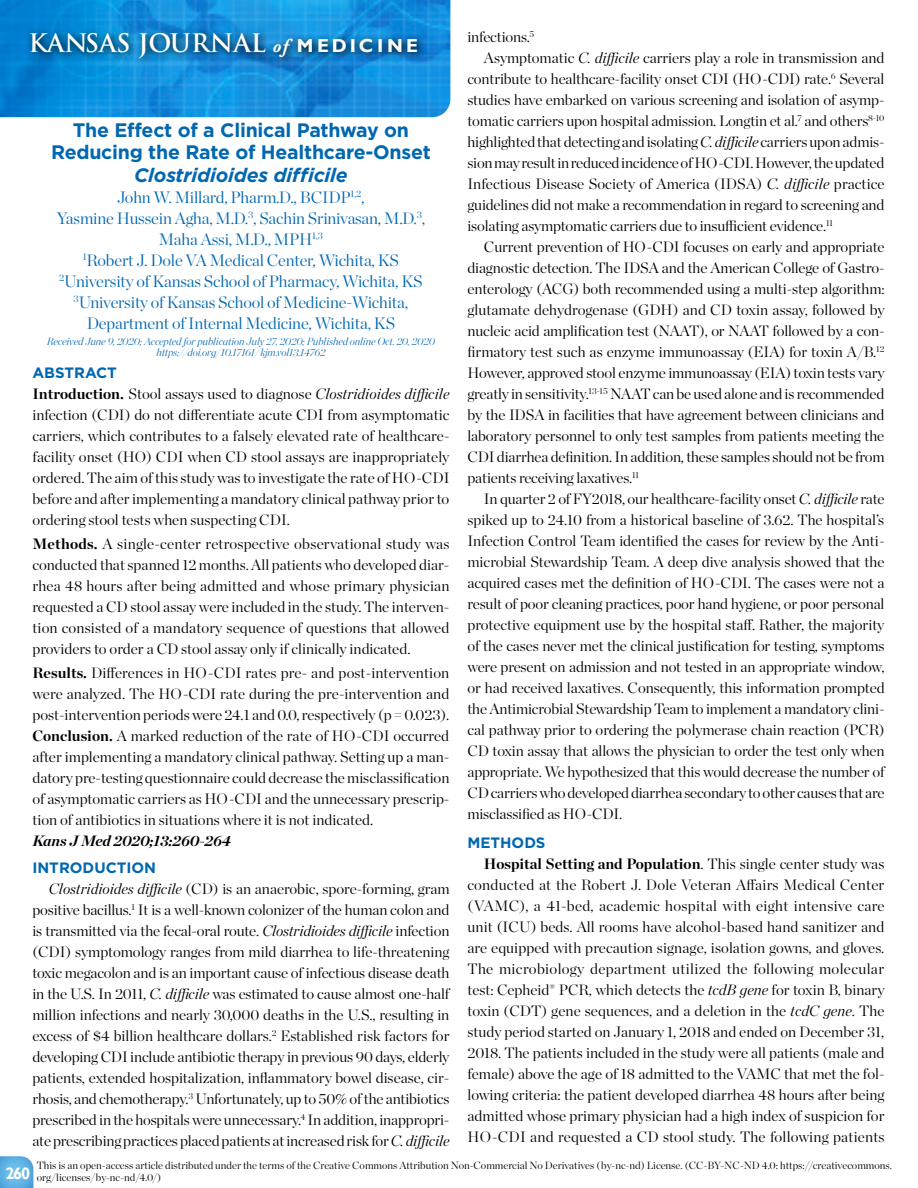
<style>
.page{position:relative;width:918px;height:1188px;background:#fff}
.page>*{position:absolute;margin:0;border:0;box-sizing:border-box;transform-origin:0 0}
.t1{font:700 24.9px "Trajan Pro";color:#fff}
.t2{font:700 19.5px/22.5px "Gotham";letter-spacing:-.01em;color:#0067b1;text-align:center}
.t3{font:italic 700 19.5px "Gotham";letter-spacing:-.01em;color:#0067b1}
.t4{font:300 16.5px/21px "Chronicle Display";letter-spacing:-.01em;color:#0067b1;text-align:center}
.t5{font:700 16.5px "Gill Sans";color:#fff}
.t6{font:300 15px/21px "Chronicle Display";letter-spacing:-.01em;color:#000;text-align:justify}
.t7{font:700 15px "Gotham";color:#0067b1}
.t8{font:italic 700 15px "Chronicle Display";color:#000}
.Article_Heading{font:300 10.5px/12px "Chronicle Display";color:#000}
.t9{font:italic 200 10.5px/10.5px "Chronicle Display";letter-spacing:-.01em;color:#0067b1;text-align:center}
.s1{font-style:italic}
.s2{font-weight:700}
.s3{font-family:"Adobe Garamond Pro";font-style:italic;font-size:18.75px}
.s4{font-family:"Gill Sans";font-size:18.75px}
</style>
<div class="page">
<img style="left:0;top:0;width:450px;height:117px">
<svg style="left:0;top:1156px;width:34px;height:32px"></svg>
<svg style="left:26px;top:27px;width:402px;height:41px;background:#107abd"></svg>
<p class="t6" style="left:467px;top:25px;width:68px">infections.<sup>5</sup></p>
<p class="t6" style="left:484px;top:46px;width:402px">Asymptomatic <span class="s1">C. difficile</span> carriers play a role in transmission and</p>
<p class="t6" style="left:467px;top:67px;width:419px">contribute to healthcare-facility onset CDI (HO-CDI) rate.<sup>6</sup> Several</p>
<p class="t6" style="left:467px;top:88px;width:419px">studies have embarked on various screening and isolation of asymp-</p>
<p class="t6" style="left:467px;top:109px;width:419px">tomatic carriers upon hospital admission. Longtin et al.<sup>7</sup> and others<sup>8-10</sup></p>
<p class="t6" style="left:467px;top:130px;width:419px">highlighted that detecting and isolating <span class="s1">C. difficile</span> carriers upon admis-</p>
<p class="t6" style="left:467px;top:151px;width:418px">sion may result in reduced incidence of HO-CDI. However, the updated</p>
<p class="t6" style="left:467px;top:172px;width:419px">Infectious Disease Society of America (IDSA) <span class="s1">C. difficile</span> practice</p>
<p class="t6" style="left:467px;top:193px;width:419px">guidelines did not make a recommendation in regard to screening and</p>
<p class="t6" style="left:467px;top:214px;width:367px">isolating asymptomatic carriers due to insufficient evidence.<sup>11</sup></p>
<p class="t6" style="left:484px;top:235px;width:402px">Current prevention of HO-CDI focuses on early and appropriate</p>
<p class="t6" style="left:467px;top:256px;width:419px">diagnostic detection. The IDSA and the American College of Gastro-</p>
<p class="t6" style="left:467px;top:277px;width:419px">enterology (ACG) both recommended using a multi-step algorithm:</p>
<p class="t6" style="left:467px;top:298px;width:419px">glutamate dehydrogenase (GDH) and CD toxin assay, followed by</p>
<p class="t6" style="left:467px;top:319px;width:419px">nucleic acid amplification test (NAAT), or NAAT followed by a con-</p>
<p class="t6" style="left:467px;top:340px;width:419px">firmatory test such as enzyme immunoassay (EIA) for toxin A/B.<sup>12</sup></p>
<p class="t6" style="left:467px;top:361px;width:419px">However, approved stool enzyme immunoassay (EIA) toxin tests vary</p>
<p class="t6" style="left:467px;top:382px;width:419px">greatly in sensitivity.<sup>13-15</sup> NAAT can be used alone and is recommended</p>
<p class="t6" style="left:467px;top:403px;width:419px">by the IDSA in facilities that have agreement between clinicians and</p>
<p class="t6" style="left:467px;top:424px;width:418px">laboratory personnel to only test samples from patients meeting the</p>
<p class="t6" style="left:467px;top:445px;width:419px">CDI diarrhea definition. In addition, these samples should not be from</p>
<p class="t6" style="left:467px;top:466px;width:173px">patients receiving laxatives.<sup>11</sup></p>
<p class="t6" style="left:484px;top:487px;width:402px">In quarter 2 of FY2018, our healthcare-facility onset <span class="s1">C. difficile</span> rate</p>
<p class="t6" style="left:467px;top:508px;width:418px">spiked up to 24.10 from a historical baseline of 3.62. The hospital’s</p>
<p class="t6" style="left:467px;top:529px;width:419px">Infection Control Team identified the cases for review by the Anti-</p>
<p class="t6" style="left:467px;top:550px;width:419px">microbial Stewardship Team. A deep dive analysis showed that the</p>
<p class="t6" style="left:467px;top:571px;width:419px">acquired cases met the definition of HO-CDI. The cases were not a</p>
<p class="t6" style="left:467px;top:592px;width:419px">result of poor cleaning practices, poor hand hygiene, or poor personal</p>
<p class="t6" style="left:467px;top:613px;width:418px">protective equipment use by the hospital staff. Rather, the majority</p>
<p class="t6" style="left:467px;top:634px;width:419px">of the cases never met the clinical justification for testing, symptoms</p>
<p class="t6" style="left:467px;top:655px;width:419px">were present on admission and not tested in an appropriate window,</p>
<p class="t6" style="left:467px;top:676px;width:419px">or had received laxatives. Consequently, this information prompted</p>
<p class="t6" style="left:467px;top:697px;width:419px">the Antimicrobial Stewardship Team to implement a mandatory clini-</p>
<p class="t6" style="left:467px;top:718px;width:419px">cal pathway prior to ordering the polymerase chain reaction (PCR)</p>
<p class="t6" style="left:467px;top:739px;width:419px">CD toxin assay that allows the physician to order the test only when</p>
<p class="t6" style="left:467px;top:760px;width:419px">appropriate. We hypothesized that this would decrease the number of</p>
<p class="t6" style="left:467px;top:781px;width:419px">CD carriers who developed diarrhea secondary to other causes that are</p>
<p class="t6" style="left:467px;top:802px;width:156px">misclassified as HO-CDI.</p>
<p class="t7" style="left:467px;top:832px;width:80px">METHODS</p>
<p class="t6" style="left:467px;top:852px;width:419px;text-indent:17px"><span class="s2">Hospital Setting and Population</span>. This single center study was conducted at the Robert J. Dole Veteran Affairs Medical Center (VAMC), a 41-bed, academic hospital with eight intensive care unit (ICU) beds. All rooms have alcohol-based hand sanitizer and are equipped with precaution signage, isolation gowns, and gloves.<br>The microbiology department utilized the following molecular test: Cepheid® PCR, which detects the <span class="s1">tcdB gene</span> for toxin B, binary toxin (CDT) gene sequences, and a deletion in the <span class="s1">tcdC gene</span>. The study period started on January 1, 2018 and ended on December 31, 2018. The patients included in the study were all patients (male and female) above the age of 18 admitted to the VAMC that met the fol&shy;lowing criteria: the patient developed diarrhea 48 hours after being admitted whose primary physician had a high index of suspicion for HO-CDI and requested a CD stool study. The following patients</p>
<h2 class="Article_Heading" style="left:37px;top:1159px;width:857px">This is an open-access article distributed under the terms of the Creative Commons Attribution Non-Commercial No Derivatives (by-nc-nd) License. (CC-BY-NC-ND 4.0: https://creativecommons. org/licenses/by-nc-nd/4.0/)</h2>
<h1 class="t1" style="left:28px;top:28px;width:391px">KANSAS JOURNAL <span class="s3">of</span> <span class="s4">M EDIC I N E</span></h1>
<h2 class="t2" style="left:51px;top:118px;width:381px">The Effect of a Clinical Pathway on<br>Reducing the Rate of Healthcare-Onset</h2>
<h2 class="t3" style="left:134px;top:162px;width:215px">Clostridioides difficile</h2>
<p class="t4" style="left:57px;top:185px;width:370px">John W. Millard, Pharm.D., BCIDP<sup>1,2</sup>,<br>Yasmine Hussein Agha, M.D.<sup>3</sup>, Sachin Srinivasan, M.D.<sup>3</sup>, Maha Assi, M.D., MPH<sup>1,3<br>1</sup>Robert J. Dole VA Medical Center, Wichita, KS <sup>2</sup>University of Kansas School of Pharmacy, Wichita, KS <sup>3</sup>University of Kansas School of Medicine-Wichita, Department of Internal Medicine, Wichita, KS</p>
<p class="t9" style="left:47px;top:335px;width:390px">Received June 9, 2020; Accepted for publication July 27, 2020; Published online Oct. 20, 2020 https://doi.org/10.17161/kjm.vol13.14762</p>
<p class="t7" style="left:32px;top:363px;width:86px">ABSTRACT</p>
<p class="t6" style="left:32px;top:382px;width:419px"><span class="s2">Introduction.</span> Stool assays used to diagnose <span class="s1">Clostridioides difficile </span>infection (CDI) do not differentiate acute CDI from asymptomatic carriers, which contributes to a falsely elevated rate of healthcare&shy;facility onset (HO) CDI when CD stool assays are inappropriately ordered. The aim of this study was to investigate the rate of HO-CDI before and after implementing a mandatory clinical pathway prior to ordering stool tests when suspecting CDI.</p>
<p class="t6" style="left:32px;top:532px;width:419px"><span class="s2">Methods.</span><sup>x</sup>A single-center retrospective observational study was conducted that spanned 12 months. All patients who developed diar&shy;rhea 48 hours after being admitted and whose primary physician requested a CD stool assay were included in the study. The interven&shy;tion consisted of a mandatory sequence of questions that allowed providers to order a CD stool assay only if clinically indicated.</p>
<p class="t6" style="left:32px;top:661px;width:419px"><span class="s2">Results.</span> Differences in HO-CDI rates pre- and post-intervention were analyzed. The HO-CDI rate during the pre-intervention and post-intervention periods were 24.1 and 0.0, respectively (p = 0.023).<br><span class="s2">Conclusion.</span> A marked reduction of the rate of HO-CDI occurred after implementing a mandatory clinical pathway. Setting up a man&shy;datory pre-testing questionnaire could decrease the misclassification of asymptomatic carriers as HO-CDI and the unnecessary prescrip&shy;tion of antibiotics in situations where it is not indicated.</p>
<p class="t8" style="left:32px;top:828px;width:200px">Kans J Med 2020;13:260-264</p>
<p class="t7" style="left:32px;top:858px;width:125px">INTRODUCTION</p>
<p class="t6" style="left:32px;top:877px;width:419px;text-indent:17px"><span class="s1">Clostridioides difficile</span> (CD) is an anaerobic, spore-forming, gram positive bacillus.<sup>1</sup> It is a well-known colonizer of the human colon and is transmitted via the fecal-oral route. <span class="s1">Clostridioides difficile</span> infection (CDI) symptomology ranges from mild diarrhea to life-threatening toxic megacolon and is an important cause of infectious disease death in the U.S. In 2011, <span class="s1">C. difficile</span> was estimated to cause almost one-half million infections and nearly 30,000 deaths in the U.S., resulting in excess of $4 billion healthcare dollars.<sup>2</sup> Established risk factors for developing CDI include antibiotic therapy in previous 90 days, elderly patients, extended hospitalization, inflammatory bowel disease, cir&shy;rhosis, and chemotherapy.<sup>3</sup> Unfortunately, up to 50% of the antibiotics prescribed in the hospitals were unnecessary.<sup>4</sup> In addition, inappropri&shy;ate prescribing practices placed patients at increased risk for <span class="s1">C. difficile</span></p>
<p class="t5" style="left:5px;top:1164px;width:26px">260</p>
</div>
